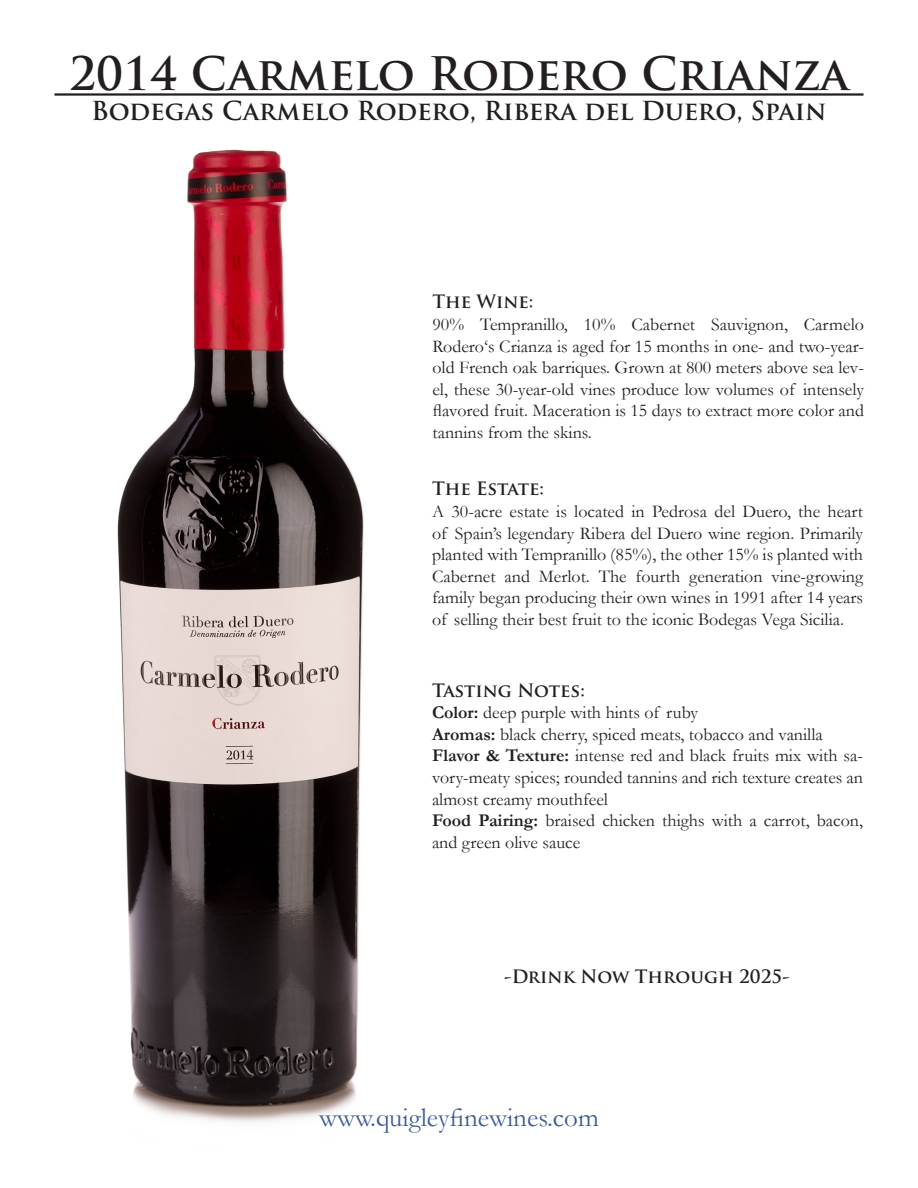
<style>
.page{position:relative;width:918px;height:1188px;background:#fff}
.page>*{position:absolute;margin:0;border:0;box-sizing:border-box;transform-origin:0 0}
.t1{font:700 45px "Trajan Pro";color:#231f20}
.t2{font:27px "Garamond";color:#3a59a7}
.t3{font:700 25.5px "Trajan Pro";letter-spacing:-.01em;color:#231f20}
.t4{font:18px/21.6px "Garamond";color:#231f20;text-align:justify}
.t5{font:700 18px "Trajan Pro";color:#231f20}
.s1{font-weight:700}
</style>
<div class="page">
<hr style="left:54px;top:93px;width:810px;height:3px;background:#231f20">
<img style="left:117px;top:149px;width:247px;height:974px">
<p class="t1" style="left:69px;top:45px;width:781px">2014 Carmelo Rodero Crianza</p>
<p class="t3" style="left:91px;top:95px;width:737px">Bodegas Carmelo Rodero, Ribera del Duero, Spain</p>
<p class="t5" style="left:432px;top:291px;width:103px">The Wine:</p>
<p class="t4" style="left:432px;top:313px;width:433px">90% Tempranillo, 10% Cabernet Sauvignon, Carmelo Rodero‘s Crianza is aged for 15 months in one- and two-year&shy;old French oak barriques. Grown at 800 meters above sea lev&shy;el, these 30-year-old vines produce low volumes of intensely flavored fruit. Maceration is 15 days to extract more color and tannins from the skins.</p>
<p class="t5" style="left:432px;top:478px;width:114px">The Estate:</p>
<p class="t4" style="left:432px;top:500px;width:433px">A 30-acre estate is located in Pedrosa del Duero, the heart of Spain’s legendary Ribera del Duero wine region. Primarily planted with Tempranillo (85%), the other 15% is planted with Cabernet and Merlot. The fourth generation vine-growing family began producing their own wines in 1991 after 14 years of selling their best fruit to the iconic Bodegas Vega Sicilia.</p>
<p class="t5" style="left:432px;top:679px;width:154px">Tasting Notes:</p>
<p class="t4" style="left:432px;top:702px;width:268px"><span class="s1">Color:</span> deep purple with hints of ruby</p>
<p class="t4" style="left:432px;top:723px;width:392px"><span class="s1">Aromas:</span> black cherry, spiced meats, tobacco and vanilla</p>
<p class="t4" style="left:432px;top:745px;width:433px"><span class="s1">Flavor &amp; Texture:</span> intense red and black fruits mix with sa&shy;vory-meaty spices; rounded tannins and rich texture creates an almost creamy mouthfeel</p>
<p class="t4" style="left:432px;top:810px;width:433px"><span class="s1">Food Pairing:</span> braised chicken thighs with a carrot, bacon, and green olive sauce</p>
<p class="t5" style="left:504px;top:965px;width:287px">-Drink Now Through 2025-</p>
<p class="t2" style="left:319px;top:1101px;width:281px">www.quigleyfinewines.com</p>
</div>
